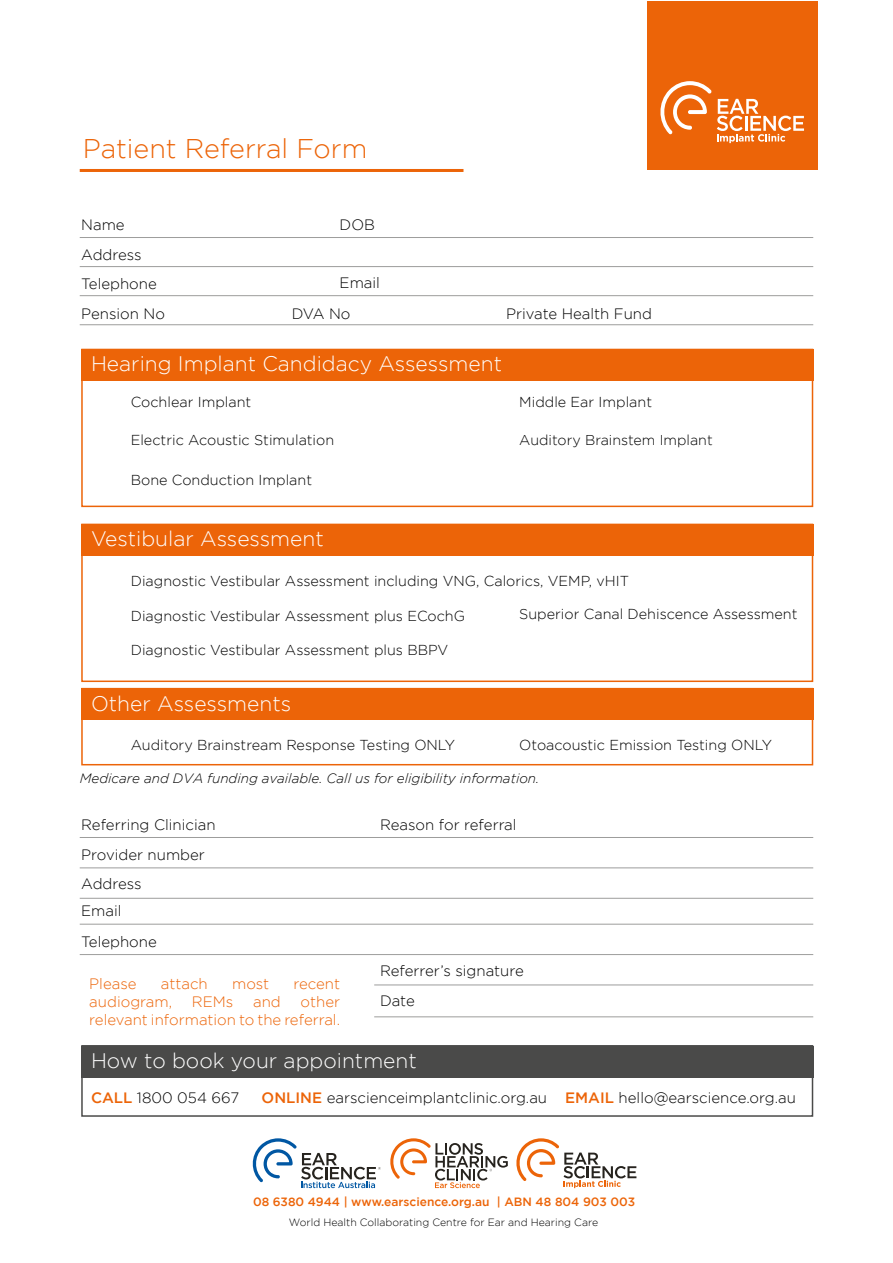
<style>
.page{position:relative;width:893px;height:1263px;background:#fff}
.page>*{position:absolute;margin:0;border:0;box-sizing:border-box;transform-origin:0 0}
.t1{font:300 27px "Gotham";color:#ec6408}
.t2{font:300 21px "Gotham";color:#fff}
.t3{font:300 15px/30px "Gotham";color:#000}
.t4{font:300 15px/18px "Gotham";color:#ec6408;text-align:right}
.t5{font:300 14.4px "Gotham";color:#000}
.t6{font:300 14.25px "Gotham";color:#000}
.t7{font:italic 300 13.5px "Gotham";color:#000}
.t8{font:500 12px "Gotham";color:#ec6408}
.t9{font:300 10.5px "Gotham";color:#000}
.s1{font-weight:500;color:#ec6408}
</style>
<div class="page">
<div style="left:81px;top:349px;width:732px;height:32px;background:#ec6408"></div>
<div style="left:81px;top:524px;width:732px;height:32px;background:#ec6408"></div>
<div style="left:81px;top:688px;width:732px;height:32px;background:#ec6408"></div>
<div style="left:81px;top:1046px;width:732px;height:31px;background:#4a4a49"></div>
<hr style="left:80px;top:237px;width:733px;height:1px;background:#9d9d9c">
<hr style="left:80px;top:266px;width:733px;height:1px;background:#9d9d9c">
<hr style="left:80px;top:295px;width:733px;height:1px;background:#9d9d9c">
<hr style="left:80px;top:324px;width:733px;height:1px;background:#9d9d9c">
<hr style="left:80px;top:837px;width:733px;height:1px;background:#9d9d9c">
<hr style="left:80px;top:867px;width:733px;height:1px;background:#9d9d9c">
<hr style="left:80px;top:898px;width:733px;height:1px;background:#9d9d9c">
<hr style="left:80px;top:924px;width:733px;height:1px;background:#9d9d9c">
<hr style="left:80px;top:954px;width:733px;height:1px;background:#9d9d9c">
<hr style="left:374px;top:984px;width:439px;height:1px;background:#9d9d9c">
<hr style="left:374px;top:1016px;width:439px;height:1px;background:#9d9d9c">
<hr style="left:80px;top:169px;width:383px;height:3px;background:#ec6408">
<div style="left:647px;top:1px;width:170px;height:168px;background:#ec6408"></div>
<svg style="left:660px;top:81px;width:144px;height:62px"></svg>
<div style="left:81px;top:349px;width:732px;height:158px;border:2px solid #ec6408"></div>
<div style="left:81px;top:524px;width:732px;height:158px;border:2px solid #ec6408"></div>
<div style="left:81px;top:688px;width:732px;height:77px;border:2px solid #ec6408"></div>
<div style="left:81px;top:1045px;width:732px;height:72px;border:2px solid #4a4a49"></div>
<svg style="left:252px;top:1138px;width:129px;height:50px"></svg>
<svg style="left:516px;top:1138px;width:120px;height:50px"></svg>
<svg style="left:390px;top:1138px;width:118px;height:50px"></svg>
<h1 class="t1" style="left:83px;top:134px;width:286px">Patient Referral Form</h1>
<p class="t3" style="left:81px;top:210px;width:45px">Name</p>
<p class="t3" style="left:340px;top:210px;width:37px">DOB</p>
<p class="t3" style="left:81px;top:239px;width:77px;line-height:29.1px">Address<br>Telephone</p>
<p class="t3" style="left:81px;top:299px;width:85px">Pension No</p>
<p class="t3" style="left:292px;top:299px;width:60px">DVA No</p>
<p class="t3" style="left:506px;top:299px;width:148px">Private Health Fund</p>
<p class="t3" style="left:340px;top:267px;width:42px">Email</p>
<h2 class="t2" style="left:91px;top:352px;width:413px">Hearing Implant Candidacy Assessment</h2>
<p class="t5" style="left:131px;top:394px;width:122px">Cochlear Implant</p>
<p class="t5" style="left:519px;top:394px;width:134px">Middle Ear Implant</p>
<p class="t5" style="left:131px;top:432px;width:205px">Electric Acoustic Stimulation</p>
<p class="t6" style="left:519px;top:432px;width:195px">Auditory Brainstem Implant</p>
<p class="t5" style="left:131px;top:472px;width:183px">Bone Conduction Implant</p>
<h2 class="t2" style="left:91px;top:527px;width:234px">Vestibular Assessment</h2>
<p class="t5" style="left:131px;top:573px;width:500px">Diagnostic Vestibular Assessment including VNG, Calorics, VEMP, vHIT</p>
<p class="t5" style="left:131px;top:608px;width:336px">Diagnostic Vestibular Assessment plus ECochG</p>
<p class="t5" style="left:519px;top:606px;width:280px">Superior Canal Dehiscence Assessment</p>
<p class="t5" style="left:131px;top:642px;width:319px">Diagnostic Vestibular Assessment plus BBPV</p>
<h2 class="t2" style="left:91px;top:692px;width:202px">Other Assessments</h2>
<p class="t5" style="left:131px;top:737px;width:326px">Auditory Brainstream Response Testing ONLY</p>
<p class="t5" style="left:519px;top:737px;width:254px">Otoacoustic Emission Testing ONLY</p>
<p class="t7" style="left:80px;top:771px;width:461px">Medicare and DVA funding available. Call us for eligibility information.</p>
<p class="t3" style="left:81px;top:809px;width:136px">Referring Clinician</p>
<p class="t3" style="left:380px;top:809px;width:138px">Reason for referral</p>
<p class="t3" style="left:81px;top:840px;width:125px;line-height:29px">Provider number<br>Address</p>
<p class="t3" style="left:81px;top:896px;width:77px;line-height:30.5px">Email<br>Telephone</p>
<p class="t4" style="left:89px;top:974px;width:49px">Please</p>
<p class="t4" style="left:161px;top:974px;width:48px">attach</p>
<p class="t4" style="left:232px;top:974px;width:39px">most</p>
<p class="t4" style="left:293px;top:974px;width:48px">recent</p>
<p class="t4" style="left:89px;top:992px;width:84px">audiogram,</p>
<p class="t4" style="left:192px;top:992px;width:43px">REMs</p>
<p class="t4" style="left:253px;top:992px;width:29px">and</p>
<p class="t4" style="left:89px;top:992px;width:252px">other<br>relevant information to the referral.</p>
<p class="t3" style="left:380px;top:955px;width:145px">Referrer’s signature<br>Date</p>
<h2 class="t2" style="left:91px;top:1049px;width:327px">How to book your appointment</h2>
<p class="t3" style="left:91px;top:1082px;width:150px"><span class="s1">CALL</span> 1800 054 667</p>
<p class="t3" style="left:262px;top:1082px;width:536px"><span class="s1">ONLINE</span> earscienceimplantclinic.org.au <span class="s1">EMAIL</span> hello@earscience.org.au</p>
<p class="t8" style="left:253px;top:1195px;width:384px">08 6380 4944 | www.earscience.org.au | ABN 48 804 903 003</p>
<p class="t9" style="left:289px;top:1216px;width:311px">World Health Collaborating Centre for Ear and Hearing Care</p>
</div>
